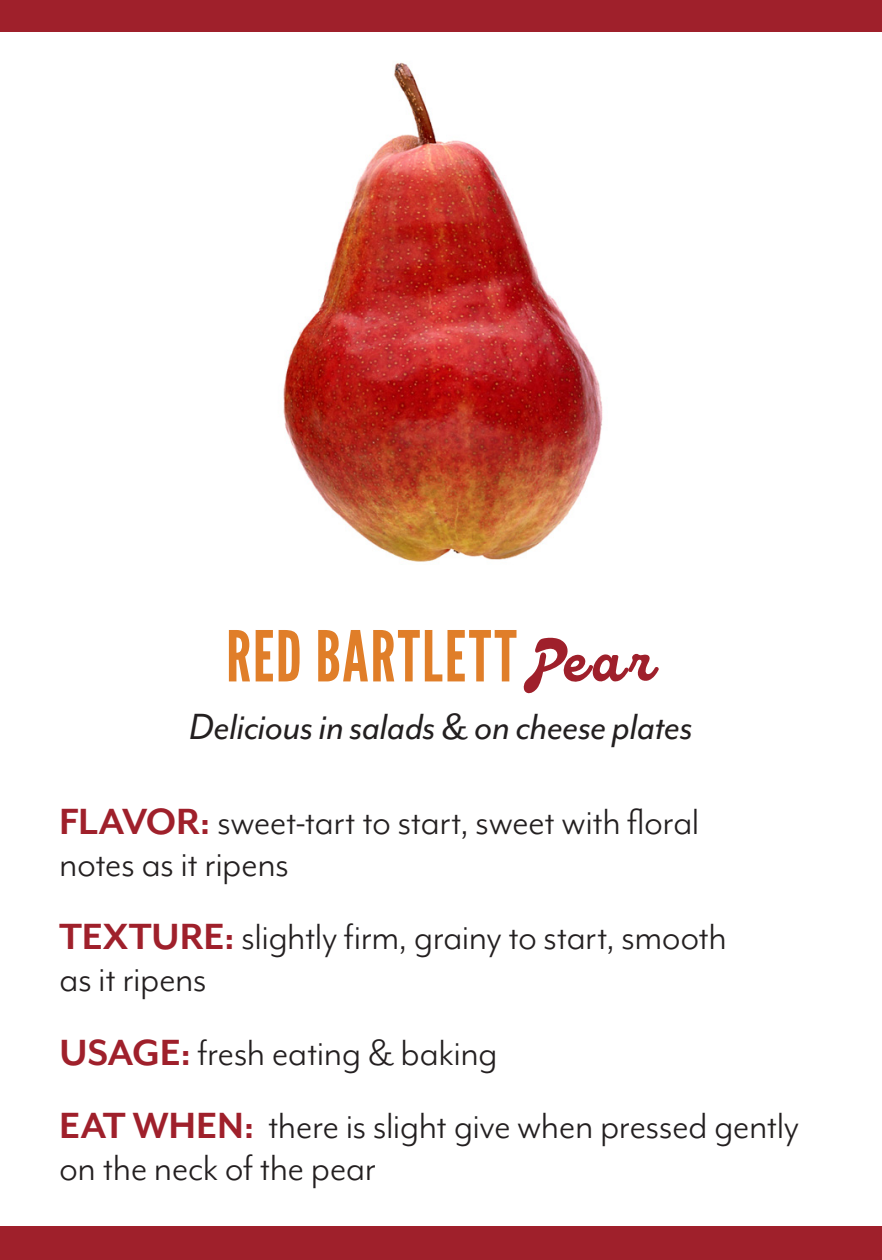
<style>
.page{position:relative;width:882px;height:1260px;background:#fff}
.page>*{position:absolute;margin:0;border:0;box-sizing:border-box;transform-origin:0 0}
.t1{font:70px "League Gothic";letter-spacing:.03em;color:#e07e29}
.t2{font:42px/42px "Mr Eaves Mod OT";letter-spacing:-.015em;color:#231f20}
.t3{font:italic 42px "Mr Eaves Mod OT";letter-spacing:-.01em;color:#231f20}
.s1{font-family:"BN Rendall Script Cursive";font-size:56px;color:#9f202b}
.s2{font-weight:700;color:#9f202b}
</style>
<div class="page">
<img style="left:283px;top:62px;width:320px;height:500px">
<div style="left:0;top:1227px;width:882px;height:33px;background:#9f202b"></div>
<div style="left:0;top:0;width:882px;height:32px;background:#9f202b"></div>
<p class="t1" style="left:226px;top:615px;width:431px">RED BARTLETT <span class="s1">Pear</span></p>
<p class="t3" style="left:189px;top:704px;width:505px">Delicious in salads &amp; on cheese plates</p>
<p class="t2" style="left:59px;top:800px;width:642px"><span class="s2">FLAVOR:</span> sweet-tart to start, sweet with floral notes as it ripens</p>
<p class="t2" style="left:59px;top:915px;width:669px"><span class="s2">TEXTURE:</span> slightly firm, grainy to start, smooth as it ripens</p>
<p class="t2" style="left:59px;top:1031px;width:440px"><span class="s2">USAGE:</span> fresh eating &amp; baking</p>
<p class="t2" style="left:59px;top:1104px;width:742px"><span class="s2">EAT WHEN:</span> there is slight give when pressed gently on the neck of the pear</p>
</div>
